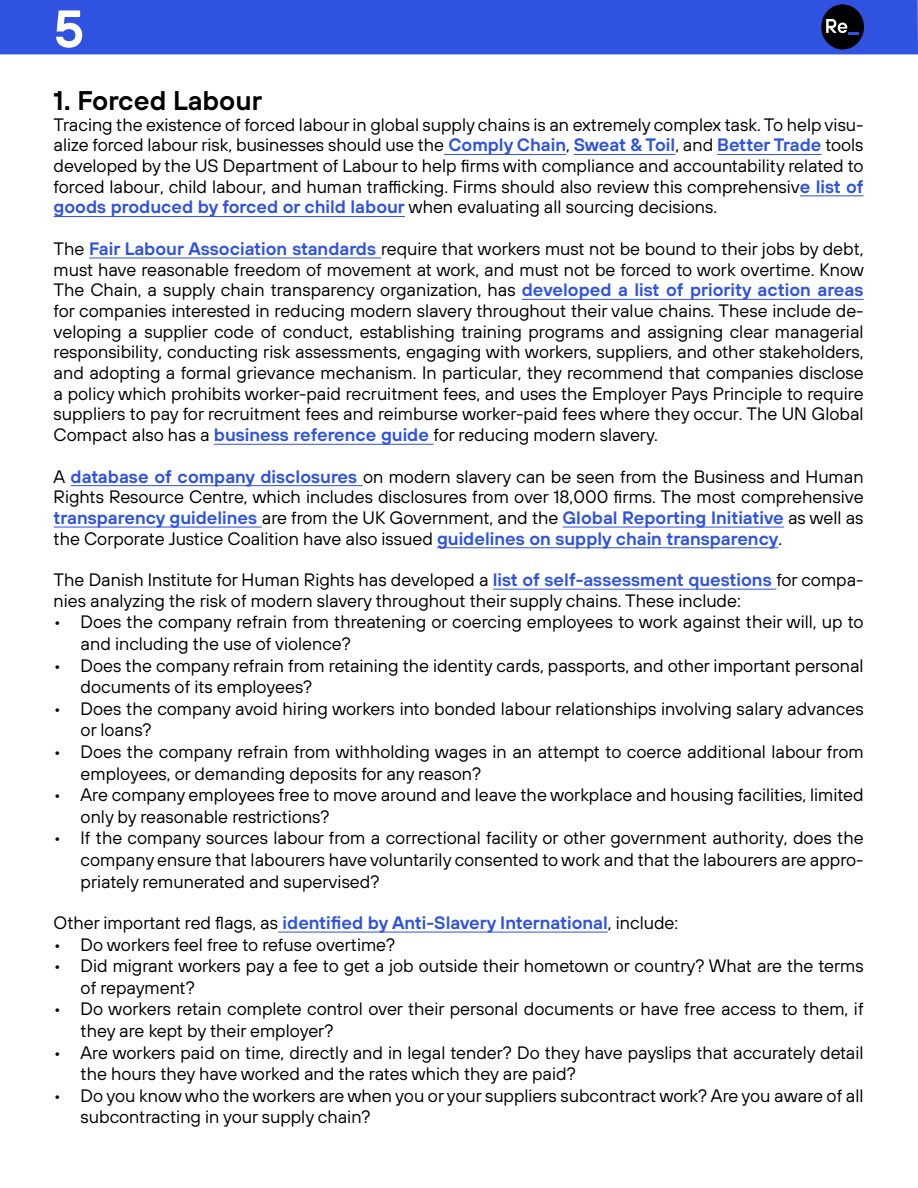
<style>
.page{position:relative;width:918px;height:1188px;background:#fff}
.page>*{position:absolute;margin:0;border:0;box-sizing:border-box;transform-origin:0 0}
.t1{font:600 52.5px "TT Hoves";color:#fff}
.t2{font:600 27px "TT Hoves";color:#000}
.t3{font:18px/20.7px "TT Hoves";color:#000}
.t4{font:600 18px "TT Hoves";color:#2f52e0}
.s1{font-weight:600;color:#2f52e0}
.s2{font-weight:400;color:#000}
</style>
<div class="page">
<div style="left:0;top:0;width:918px;height:54px;background:#2f52e0"></div>
<hr style="left:444px;top:154px;width:122px;height:1px;background:#2f52e0">
<hr style="left:574px;top:154px;width:101px;height:1px;background:#2f52e0">
<hr style="left:717px;top:154px;width:105px;height:1px;background:#2f52e0">
<hr style="left:800px;top:195px;width:64px;height:1px;background:#2f52e0">
<hr style="left:54px;top:216px;width:351px;height:1px;background:#2f52e0">
<hr style="left:89px;top:258px;width:292px;height:1px;background:#2f52e0">
<hr style="left:522px;top:299px;width:342px;height:1px;background:#2f52e0">
<hr style="left:214px;top:444px;width:220px;height:1px;background:#2f52e0">
<hr style="left:71px;top:485px;width:292px;height:1px;background:#2f52e0">
<hr style="left:54px;top:527px;width:208px;height:1px;background:#2f52e0">
<hr style="left:563px;top:527px;width:221px;height:1px;background:#2f52e0">
<hr style="left:437px;top:547px;width:341px;height:1px;background:#2f52e0">
<hr style="left:493px;top:589px;width:283px;height:1px;background:#2f52e0">
<hr style="left:278px;top:932px;width:330px;height:1px;background:#2f52e0">
<div style="left:821px;top:4px;width:43px;height:46px;background:#000;border-radius:50%"></div>
<svg style="left:826px;top:19px;width:33px;height:16px"></svg>
<h1 class="t1" style="left:54px;top:-6px;width:32px">5</h1>
<h2 class="t2" style="left:54px;top:83px;width:210px">1. Forced Labour</h2>
<p class="t3" style="left:54px;top:114px;width:812px;text-align:justify">Tracing the existence of forced labour in global supply chains is an extremely complex task. To help visu&shy;alize forced labour risk, businesses should use the <span class="s1">Comply Chain</span>, <span class="s1">Sweat &amp; Toil</span>, and <span class="s1">Better Trade</span> tools developed by the US Department of Labour to help firms with compliance and accountability related to forced labour, child labour, and human trafficking. Firms should also review this comprehensiv<span class="s1">e list of goods produced by forced or child labour</span> when evaluating all sourcing decisions.</p>
<p class="t3" style="left:54px;top:238px;width:812px;text-align:justify">The <span class="s1">Fair Labour Association standards</span> require that workers must not be bound to their jobs by debt, must have reasonable freedom of movement at work, and must not be forced to work overtime. Know The Chain, a supply chain transparency organization, has <span class="s1">developed a list of priority action areas </span>for companies interested in reducing modern slavery throughout their value chains. These include de&shy;veloping a supplier code of conduct, establishing training programs and assigning clear managerial responsibility, conducting risk assessments, engaging with workers, suppliers, and other stakeholders, and adopting a formal grievance mechanism. In particular, they recommend that companies disclose a policy which prohibits worker-paid recruitment fees, and uses the Employer Pays Principle to require suppliers to pay for recruitment fees and reimburse worker-paid fees where they occur. The UN Global Compact also has a <span class="s1">business reference guide</span> for reducing modern slavery.</p>
<p class="t3" style="left:54px;top:466px;width:812px;text-align:justify">A <span class="s1">database of company disclosures</span> on modern slavery can be seen from the Business and Human Rights Resource Centre, which includes disclosures from over 18,000 firms. The most comprehensive <span class="s1">transparency guidelines</span> are from the UK Government, and the <span class="s1">Global Reporting Initiative</span> as well as the Corporate Justice Coalition have also issued <span class="s1">guidelines on supply chain transparency</span>.</p>
<p class="t3" style="left:54px;top:569px;width:811px">The Danish Institute for Human Rights has developed a <span class="s1">list of self-assessment questions</span> for compa&shy;nies analyzing the risk of modern slavery throughout their supply chains. These include:</p>
<p class="t3" style="left:81px;top:611px;width:784px;line-height:21.6px;text-indent:-27px">• Does the company refrain from threatening or coercing employees to work against their will, up to and including the use of violence?</p>
<p class="t3" style="left:81px;top:654px;width:785px;line-height:21.6px;text-indent:-27px">• Does the company refrain from retaining the identity cards, passports, and other important personal documents of its employees?</p>
<p class="t3" style="left:81px;top:697px;width:784px;line-height:21.6px;text-indent:-27px">• Does the company avoid hiring workers into bonded labour relationships involving salary advances or loans?</p>
<p class="t3" style="left:81px;top:741px;width:784px;line-height:21.6px;text-indent:-27px">• Does the company refrain from withholding wages in an attempt to coerce additional labour from employees, or demanding deposits for any reason?</p>
<p class="t3" style="left:81px;top:784px;width:784px;line-height:21.6px;text-indent:-27px">• Are company employees free to move around and leave the workplace and housing facilities, limited only by reasonable restrictions?</p>
<p class="t3" style="left:81px;top:827px;width:784px;line-height:21.6px;text-align:justify;text-indent:-27px">• If the company sources labour from a correctional facility or other government authority, does the company ensure that labourers have voluntarily consented to work and that the labourers are appro&shy;priately remunerated and supervised?</p>
<p class="t4" style="left:54px;top:911px;width:626px"><span class="s2">Other important red flags, as</span> identified by Anti-Slavery International<span class="s2">, include:</span></p>
<p class="t3" style="left:54px;top:934px;width:343px">• Do workers feel free to refuse overtime?</p>
<p class="t3" style="left:81px;top:955px;width:784px;line-height:21.6px;text-indent:-27px">• Did migrant workers pay a fee to get a job outside their hometown or country? What are the terms of repayment?</p>
<p class="t3" style="left:81px;top:998px;width:784px;line-height:21.6px;text-indent:-27px">• Do workers retain complete control over their personal documents or have free access to them, if they are kept by their employer?</p>
<p class="t3" style="left:81px;top:1041px;width:784px;line-height:21.6px;text-indent:-27px">• Are workers paid on time, directly and in legal tender? Do they have payslips that accurately detail the hours they have worked and the rates which they are paid?</p>
<p class="t3" style="left:81px;top:1084px;width:784px;line-height:21.6px;text-indent:-27px">• Do you know who the workers are when you or your suppliers subcontract work? Are you aware of all subcontracting in your supply chain?</p>
</div>
